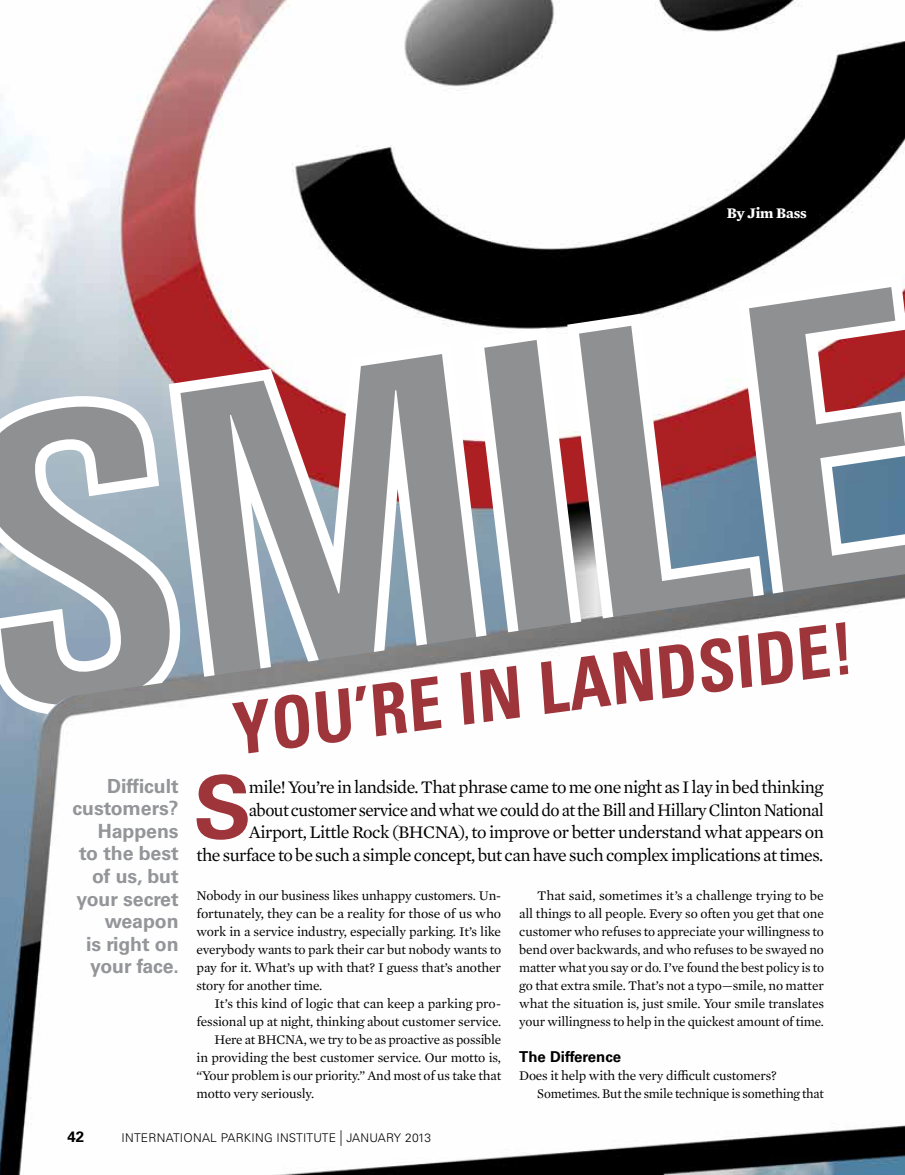
<style>
.page{position:relative;width:905px;height:1175px;background:#fff}
.page>*{position:absolute;margin:0;border:0;box-sizing:border-box;transform-origin:0 0}
.t1{font:ultra-condensed 402.75px "Univers LT Std";color:#8e9092;scale:1.31 1}
.t2{font:700 87px "Univers LT Std";color:#9e353b}
.t3{font:700 condensed 71.55px "Univers LT Std";color:#9e353b;scale:.95 1}
.t4{font:700 19.5px/22.5px "Univers LT Std";letter-spacing:-.005em;color:#939598;text-align:right}
.t5{font:18px/22.5px "Mercury Text G1";letter-spacing:-.03em;color:#000;text-align:right}
.t6{font:700 15px "Univers LT Std";color:#000}
.t7{font:700 15px "Mercury Text G1";letter-spacing:-.015em;color:#fff}
.t8{font:13.5px/18px "Mercury Text G1";letter-spacing:-.01em;color:#000;text-align:justify}
.t9{font:300 12px "Univers LT Std";letter-spacing:.02em;color:#000}
.s1{font-size:15.6px}
</style>
<div class="page">
<img style="left:0;top:0;width:904px;height:371px">
<svg style="left:0;top:371px;width:157px;height:203px"></svg>
<svg style="left:157px;top:330px;width:304px;height:244px"></svg>
<svg style="left:461px;top:316px;width:94px;height:258px"></svg>
<svg style="left:555px;top:289px;width:170px;height:285px"></svg>
<svg style="left:725px;top:263px;width:179px;height:311px"></svg>
<img style="left:0;top:574px;width:904px;height:600px">
<svg style="left:835px;top:622px;width:13px;height:53px"></svg>
<p class="t7" style="left:726px;top:202px;width:82px">By Jim Bass</p>
<h1 class="t1" style="left:-55px;top:341px;width:720px;rotate:-8deg">SMILE</h1>
<h3 class="t3" style="left:226px;top:688px;width:486px;rotate:-8deg">You ’re in Landside</h3>
<h3 class="t4" style="left:73px;top:775px;width:108px">Difficult customers?<br>Happens<br>to the best of us, but your secret weapon<br>is right on your face.</h3>
<h2 class="t2" style="left:193px;top:756px;width:59px">S</h2>
<p class="t5" style="left:196px;top:775px;width:629px">mile! You’re in landside. That phrase came to me one night as I lay in bed thinking<br>about customer service and what we could do at the Bill and Hillary Clinton National Airport, Little Rock (BHCNA), to improve or better understand what appears on<br>the surface to be such a simple concept, but can have such complex implications at times.</p>
<p class="t8" style="left:196px;top:886px;width:306px">Nobody in our business likes unhappy customers. Un&shy;fortunately, they can be a reality for those of us who work in a service industry, especially parking. It’s like everybody wants to park their car but nobody wants to pay for it. What’s up with that? I guess that’s another story for another time.</p>
<p class="t8" style="left:214px;top:994px;width:288px">It’s this kind of logic that can keep a parking pro-</p>
<p class="t8" style="left:196px;top:1012px;width:306px">fessional up at night, thinking about customer service.</p>
<p class="t8" style="left:214px;top:1030px;width:288px">Here at BHCNA, we try to be as proactive as possible</p>
<p class="t8" style="left:196px;top:1048px;width:306px">in providing the best customer service. Our motto is,</p>
<p class="t8" style="left:196px;top:1066px;width:306px">“Your problem is our priority.” And most of us take that</p>
<p class="t8" style="left:196px;top:1084px;width:119px">motto very seriously.</p>
<p class="t8" style="left:519px;top:886px;width:306px;text-indent:18px">That said, sometimes it’s a challenge trying to be all things to all people. Every so often you get that one customer who refuses to appreciate your willingness to bend over backwards, and who refuses to be swayed no matter what you say or do. I’ve found the best policy is to go that extra smile. That’s not a typo—smile, no matter what the situation is, just smile. Your smile translates your willingness to help in the quickest amount of time.</p>
<p class="t6" style="left:519px;top:1048px;width:103px">The Difference</p>
<p class="t8" style="left:537px;top:1066px;width:288px;text-indent:-18px">Does it help with the very difficult customers?<br>Sometimes. But the smile technique is something that</p>
<p class="t6" style="left:68px;top:1127px;width:18px">42</p>
<p class="t9" style="left:122px;top:1130px;width:36px">INTERNA</p>
<p class="t9" style="left:173px;top:1130px;width:259px">TI ONAL PAR KIN G IN STITUTE <span class="s1">|</span> JANUARY 2013</p>
</div>
